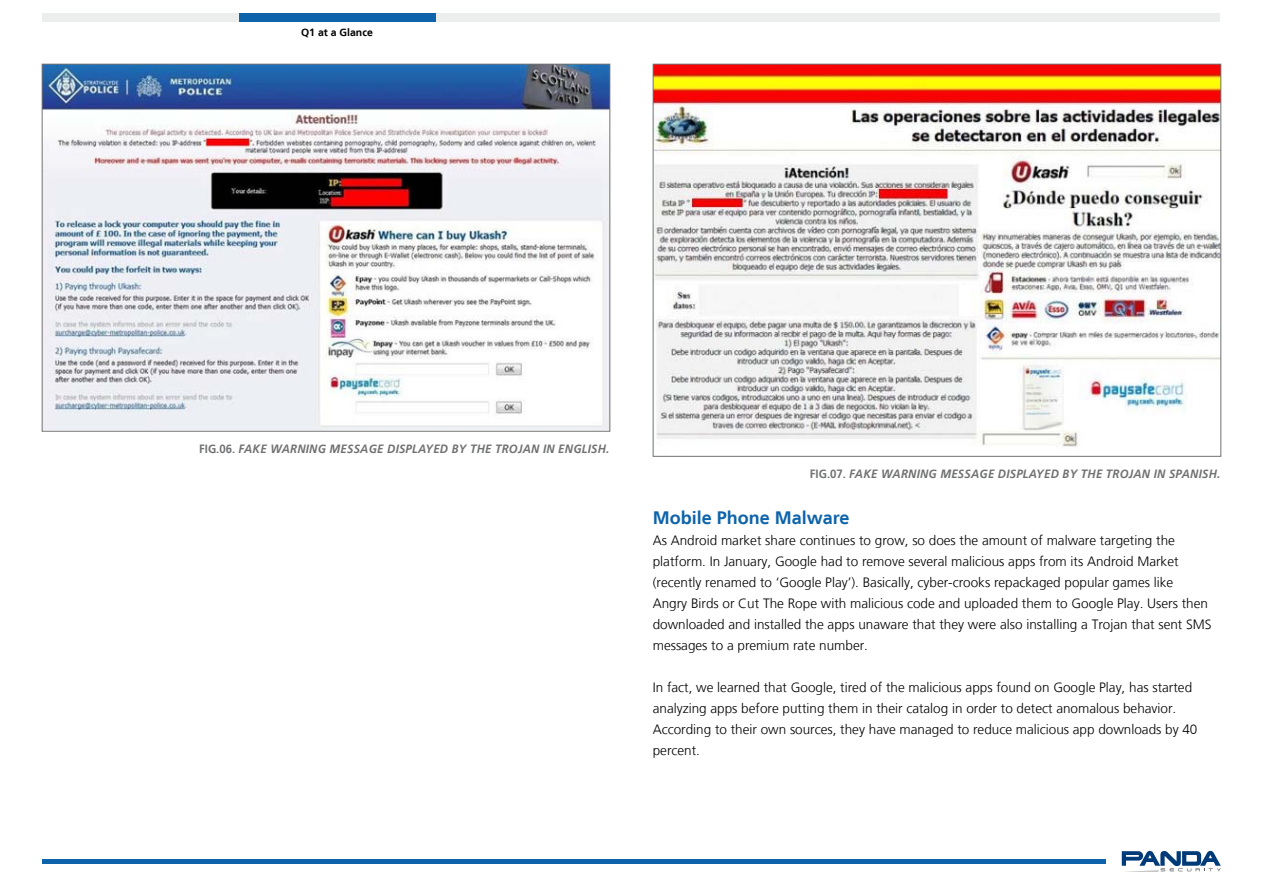
<style>
.page{position:relative;width:1263px;height:893px;background:#fff}
.page>*{position:absolute;margin:0;border:0;box-sizing:border-box;transform-origin:0 0}
.t1{font:700 18px "Frutiger LT";color:#0d64aa}
.t2{font:300 13.5px/21px "Frutiger LT";color:#000}
.t3{font:italic 700 12px "Frutiger LT";letter-spacing:.02em;color:#707172;scale:.95 1}
.t4{font:700 10.5px "Frutiger LT";color:#000}
.s1{font-style:normal}
</style>
<div class="page">
<hr style="left:43px;top:859px;width:1063px;height:4px;background:#0d64aa">
<svg style="left:1122px;top:851px;width:99px;height:21px"></svg>
<div style="left:43px;top:13px;width:1177px;height:8px;background:#eceded"></div>
<div style="left:239px;top:13px;width:196px;height:8px;background:#0d64aa"></div>
<img style="left:44px;top:66px;width:564px;height:364px">
<img style="left:655px;top:66px;width:564px;height:381px">
<p class="t4" style="left:301px;top:26px;width:73px">Q1 at a Glance</p>
<p class="t3" style="left:199px;top:442px;width:433px"><span class="s1">FIG.06.</span> FAKE WARNING MESSAGE DISPLAYED BY THE TROJAN IN ENGLISH.</p>
<p class="t3" style="left:810px;top:467px;width:434px"><span class="s1">FIG.07.</span> FAKE WARNING MESSAGE DISPLAYED BY THE TROJAN IN SPANISH.</p>
<h1 class="t1" style="left:653px;top:507px;width:198px">Mobile Phone Malware</h1>
<p class="t2" style="left:653px;top:530px;width:560px">As Android market share continues to grow, so does the amount of malware targeting the platform. In January, Google had to remove several malicious apps from its Android Market (recently renamed to ‘Google Play’). Basically, cyber-crooks repackaged popular games like<br>Angry Birds or Cut The Rope with malicious code and uploaded them to Google Play. Users then downloaded and installed the apps unaware that they were also installing a Trojan that sent SMS messages to a premium rate number.</p>
<p class="t2" style="left:653px;top:677px;width:546px">In fact, we learned that Google, tired of the malicious apps found on Google Play, has started analyzing apps before putting them in their catalog in order to detect anomalous behavior.<br>According to their own sources, they have managed to reduce malicious app downloads by 40 percent.</p>
</div>
